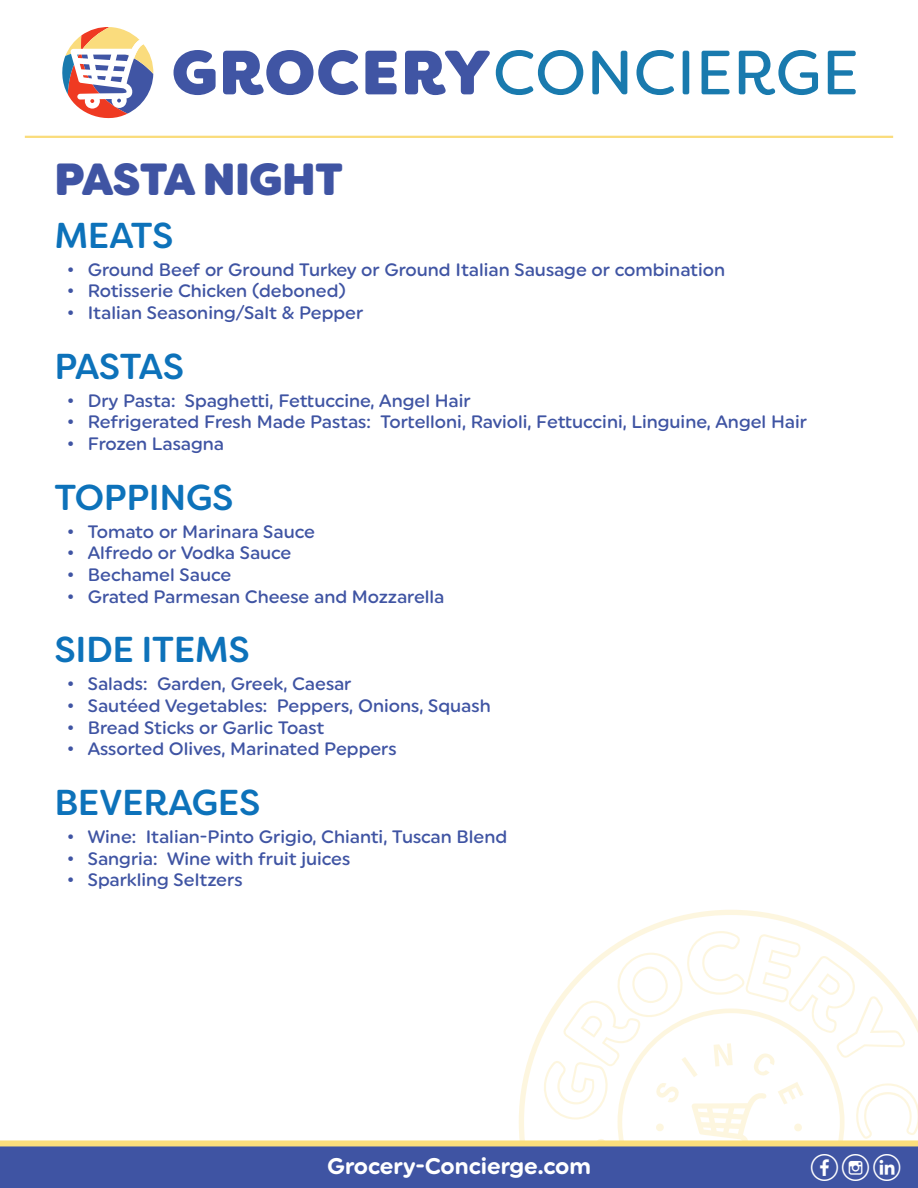
<style>
.page{position:relative;width:918px;height:1188px;background:#fff}
.page>*{position:absolute;margin:0;border:0;box-sizing:border-box;transform-origin:0 0}
.t1{font:800 45px "Filson Soft";letter-spacing:-.015em;color:#3f54a3}
.t2{font:39.3px "Social Shapes";color:#fff}
.t3{font:500 36px "Filson Soft";letter-spacing:-.01em;color:#0d72ba}
.t4{font:700 22.65px "Uniform Rnd";color:#fff}
.t5{font:500 18px "Uniform Rnd";color:#3f54a3}
</style>
<div class="page">
<svg style="left:519px;top:910px;width:304px;height:230px"></svg>
<svg style="left:543px;top:931px;width:375px;height:209px"></svg>
<svg style="left:0;top:1140px;width:918px;height:48px;background:#58669f"></svg>
<svg style="left:592px;top:51px;width:35px;height:43px"></svg>
<svg style="left:636px;top:50px;width:38px;height:45px"></svg>
<div style="left:683px;top:51px;width:6px;height:43px;background:#197aae;border-radius:2px"></div>
<svg style="left:702px;top:51px;width:28px;height:43px"></svg>
<svg style="left:739px;top:50px;width:79px;height:45px"></svg>
<svg style="left:828px;top:51px;width:28px;height:43px"></svg>
<svg style="left:174px;top:50px;width:42px;height:45px"></svg>
<svg style="left:223px;top:50px;width:136px;height:45px"></svg>
<svg style="left:365px;top:51px;width:32px;height:43px"></svg>
<svg style="left:405px;top:50px;width:178px;height:45px"></svg>
<svg style="left:62px;top:27px;width:92px;height:91px"></svg>
<hr style="left:25px;top:136px;width:868px;height:2px;background:#fadc7b">
<h1 class="t1" style="left:54px;top:150px;width:290px">PASTA NIGHT</h1>
<h3 class="t3" style="left:54px;top:212px;width:121px">MEATS</h3>
<p class="t5" style="left:68px;top:259px;width:659px">• Ground Beef or Ground Turkey or Ground Italian Sausage or combination</p>
<p class="t5" style="left:68px;top:280px;width:280px">• Rotisserie Chicken (deboned)</p>
<p class="t5" style="left:68px;top:302px;width:297px">• Italian Seasoning/Salt &amp; Pepper</p>
<h3 class="t3" style="left:54px;top:343px;width:131px">PASTAS</h3>
<p class="t5" style="left:68px;top:390px;width:405px">• Dry Pasta: Spaghetti, Fettuccine, Angel Hair</p>
<p class="t5" style="left:68px;top:411px;width:741px">• Refrigerated Fresh Made Pastas: Tortelloni, Ravioli, Fettuccini, Linguine, Angel Hair</p>
<p class="t5" style="left:68px;top:433px;width:158px">• Frozen Lasagna</p>
<h3 class="t3" style="left:54px;top:474px;width:181px">TOPPINGS</h3>
<p class="t5" style="left:68px;top:521px;width:249px">• Tomato or Marinara Sauce</p>
<p class="t5" style="left:68px;top:542px;width:225px">• Alfredo or Vodka Sauce</p>
<p class="t5" style="left:68px;top:564px;width:165px">• Bechamel Sauce</p>
<p class="t5" style="left:68px;top:585px;width:379px">• Grated Parmesan Cheese and Mozzarella</p>
<h3 class="t3" style="left:54px;top:627px;width:197px">SIDE ITEMS</h3>
<p class="t5" style="left:68px;top:673px;width:286px">• Salads: Garden, Greek, Caesar</p>
<p class="t5" style="left:68px;top:695px;width:425px">• Sautéed Vegetables: Peppers, Onions, Squash</p>
<p class="t5" style="left:68px;top:717px;width:258px">• Bread Sticks or Garlic Toast</p>
<p class="t5" style="left:68px;top:738px;width:331px">• Assorted Olives, Marinated Peppers</p>
<h3 class="t3" style="left:54px;top:779px;width:207px">BEVERAGES</h3>
<p class="t5" style="left:68px;top:826px;width:441px">• Wine: Italian-Pinto Grigio, Chianti, Tuscan Blend</p>
<p class="t5" style="left:68px;top:848px;width:284px">• Sangria: Wine with fruit juices</p>
<p class="t5" style="left:68px;top:869px;width:177px">• Sparkling Seltzers</p>
<p class="t4" style="left:327px;top:1153px;width:265px">Grocery-Concierge.com</p>
<h2 class="t2" style="left:810px;top:1144px;width:93px">cfi</h2>
</div>
